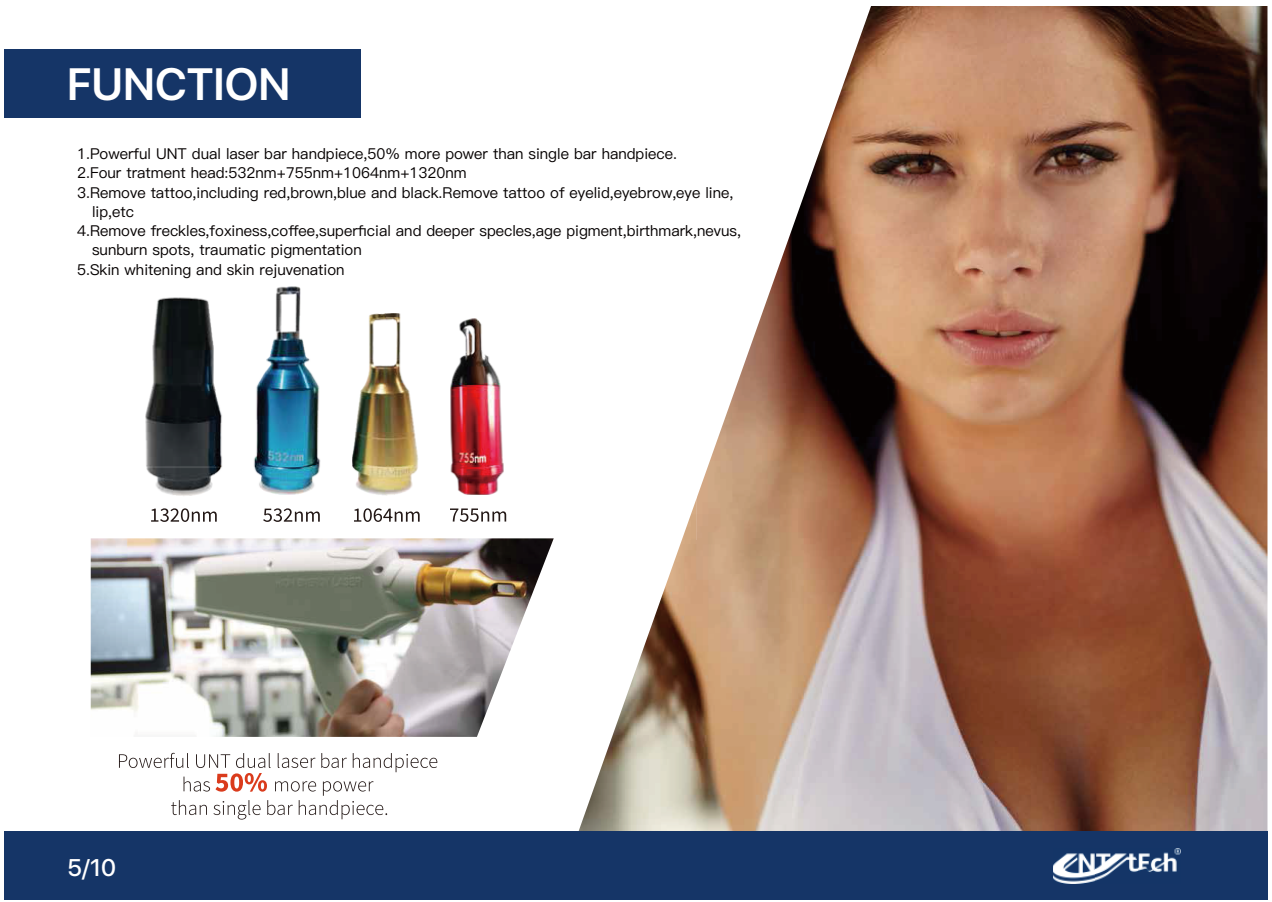
<style>
.page{position:relative;width:1272px;height:902px;background:#fff}
.page>*{position:absolute;margin:0;border:0;box-sizing:border-box;transform-origin:0 0}
.t1{font:600 45px "SF Pro Display";color:#fff}
.t2{font:500 24px "SF Pro Display";color:#fff}
.t3{font:15px "Ping Fang SC Medium";color:#050101}
</style>
<div class="page">
<img style="left:578px;top:6px;width:689px;height:825px">
<div style="left:4px;top:50px;width:357px;height:68px;background:#153567"></div>
<div style="left:4px;top:831px;width:1263px;height:68px;background:#153567"></div>
<img style="left:1053px;top:848px;width:127px;height:35px">
<img style="left:90px;top:235px;width:607px;height:305px">
<img style="left:681px;top:497px;width:16px;height:43px">
<svg style="left:151px;top:508px;width:66px;height:14px"></svg>
<svg style="left:263px;top:508px;width:57px;height:14px"></svg>
<svg style="left:354px;top:508px;width:65px;height:14px"></svg>
<svg style="left:450px;top:508px;width:56px;height:13px"></svg>
<img style="left:91px;top:538px;width:462px;height:198px">
<svg style="left:119px;top:752px;width:318px;height:67px"></svg>
<h1 class="t1" style="left:67px;top:52px;width:224px">FUNCTION</h1>
<p class="t3" style="left:77px;top:145px;width:601px">1.Powerful UNT dual laser bar handpiece,50% more power than single bar handpiece.</p>
<p class="t3" style="left:77px;top:164px;width:391px">2.Four tratment head:532nm+755nm+1064nm+1320nm</p>
<p class="t3" style="left:77px;top:183px;width:658px">3.Remove tattoo,including red,brown,blue and black.Remove tattoo of eyelid,eyebrow,eye line,</p>
<p class="t3" style="left:92px;top:202px;width:43px">lip,etc</p>
<p class="t3" style="left:77px;top:222px;width:665px">4.Remove freckles,foxiness,coffee,superficial and deeper specles,age pigment,birthmark,nevus,</p>
<p class="t3" style="left:92px;top:241px;width:271px">sunburn spots, traumatic pigmentation</p>
<p class="t3" style="left:77px;top:260px;width:269px">5.Skin whitening and skin rejuvenation</p>
<h2 class="t2" style="left:67px;top:850px;width:50px">5/10</h2>
</div>
